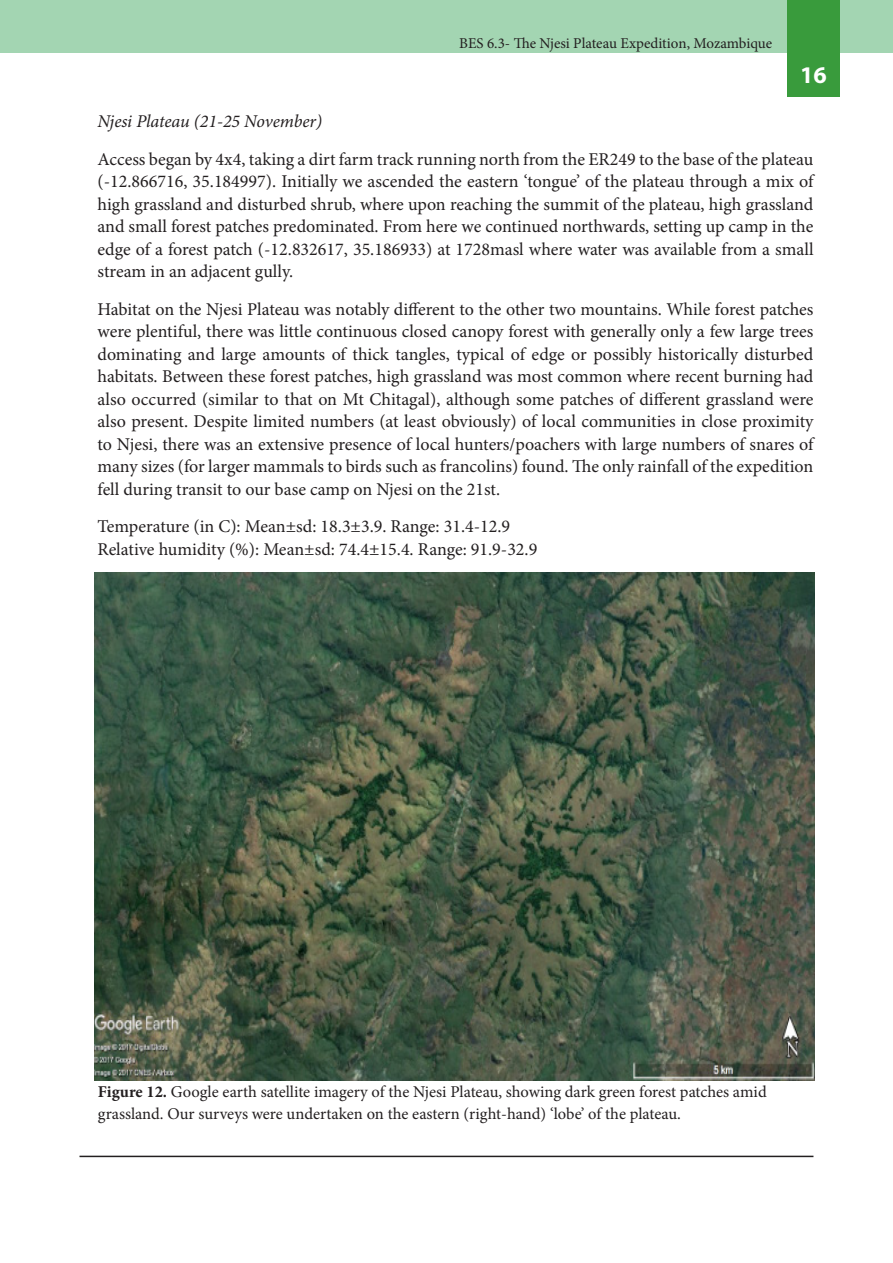
<style>
.page{position:relative;width:893px;height:1263px;background:#fff}
.page>*{position:absolute;margin:0;border:0;box-sizing:border-box;transform-origin:0 0}
.t1{font:700 24px "Myriad Pro";color:#fff}
.t2{font:18px/22.5px "Minion Pro";color:#231f20;text-align:justify}
.t3{font:italic 18px "Minion Pro";letter-spacing:-.005em;color:#231f20}
.t4{font:16.5px/22.5px "Minion Pro";color:#231f20}
.t5{font:15px "Minion Pro";color:#231f20}
.s1{font-weight:700}
</style>
<div class="page">
<div style="left:0;top:0;width:893px;height:53px;background:#a3d5b2"></div>
<div style="left:787px;top:0;width:53px;height:97px;background:#399b3c"></div>
<hr style="left:79px;top:1156px;width:734px;height:1px;background:#231f20">
<img style="left:94px;top:573px;width:721px;height:507px">
<p class="t5" style="left:459px;top:33px;width:314px">BES 6.3- The Njesi Plateau Expedition, Mozambique</p>
<h1 class="t1" style="left:800px;top:59px;width:28px">16</h1>
<p class="t3" style="left:98px;top:109px;width:226px">Njesi Plateau (21-25 November)</p>
<p class="t2" style="left:98px;top:148px;width:718px">Access began by 4x4, taking a dirt farm track running north from the ER249 to the base of the plateau (-12.866716, 35.184997). Initially we ascended the eastern ‘tongue’ of the plateau through a mix of high grassland and disturbed shrub, where upon reaching the summit of the plateau, high grassland and small forest patches predominated. From here we continued northwards, setting up camp in the edge of a forest patch (-12.832617, 35.186933) at 1728masl where water was available from a small stream in an adjacent gully.</p>
<p class="t2" style="left:98px;top:298px;width:717px">Habitat on the Njesi Plateau was notably different to the other two mountains. While forest patches were plentiful, there was little continuous closed canopy forest with generally only a few large trees dominating and large amounts of thick tangles, typical of edge or possibly historically disturbed habitats. Between these forest patches, high grassland was most common where recent burning had also occurred (similar to that on Mt Chitagal), although some patches of different grassland were also present. Despite limited numbers (at least obviously) of local communities in close proximity to Njesi, there was an extensive presence of local hunters/poachers with large numbers of snares of many sizes (for larger mammals to birds such as francolins) found. The only rainfall of the expedition fell during transit to our base camp on Njesi on the 21st.</p>
<p class="t2" style="left:98px;top:515px;width:441px">Temperature (in C): Mean±sd: 18.3±3.9. Range: 31.4-12.9<br>Relative humidity (%): Mean±sd: 74.4±15.4. Range: 91.9-32.9</p>
<p class="t4" style="left:98px;top:1080px;width:670px"><span class="s1">Figure 12.</span> Google earth satellite imagery of the Njesi Plateau, showing dark green forest patches amid grassland. Our surveys were undertaken on the eastern (right-hand) ‘lobe’ of the plateau.</p>
</div>
